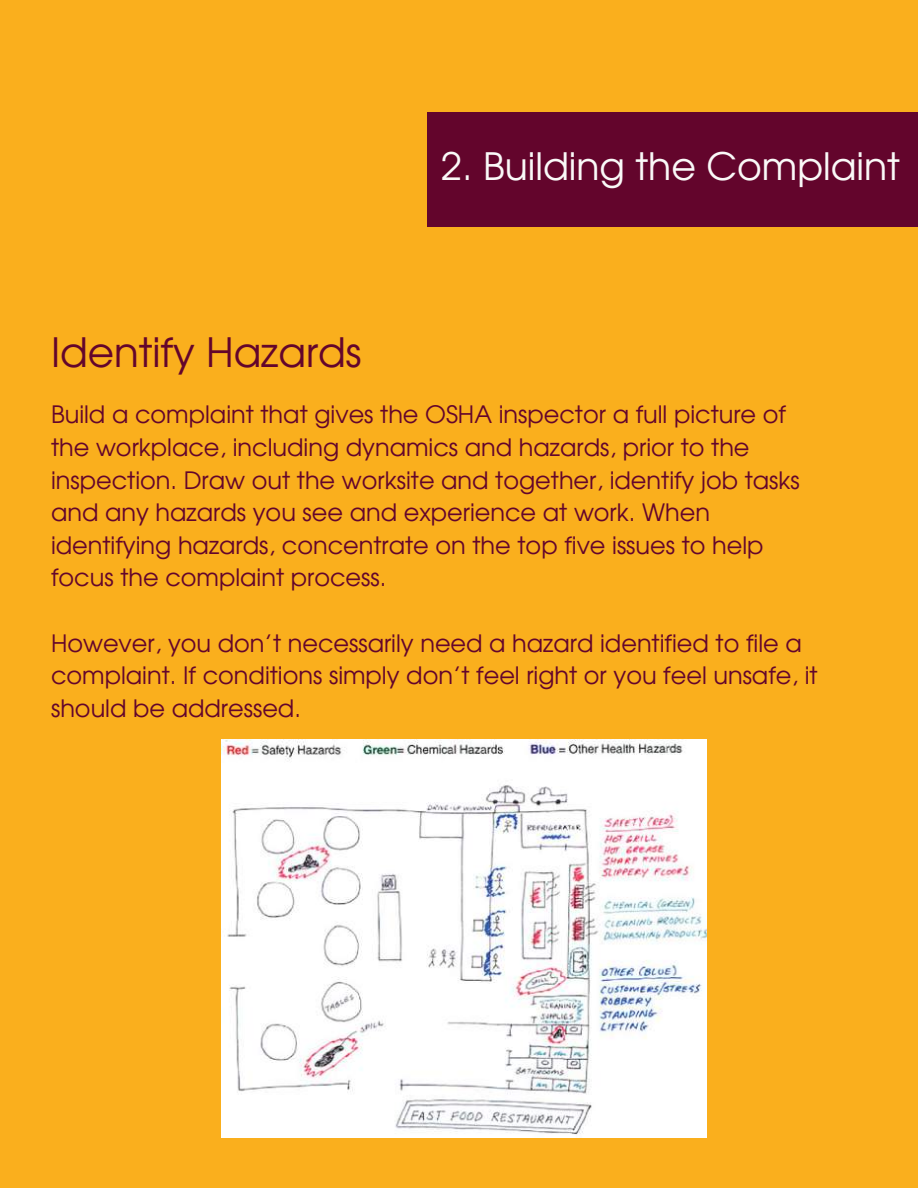
<style>
.page{position:relative;width:918px;height:1188px;background:#faaf1d}
.page>*{position:absolute;margin:0;border:0;box-sizing:border-box;transform-origin:0 0}
.t1{font:40.5px "Evolventa";color:#63052c}
.t2{font:37.8px "Evolventa";color:#faf9f8}
.t3{font:24px/32.7px "Evolventa";color:#63052c}
</style>
<div class="page">
<div style="left:427px;top:112px;width:491px;height:115px;background:#63052c"></div>
<img style="left:221px;top:739px;width:485px;height:399px">
<h2 class="t2" style="left:441px;top:150px;width:460px">2. Building the Complaint</h2>
<h1 class="t1" style="left:51px;top:334px;width:312px">Identify Hazards</h1>
<p class="t3" style="left:51px;top:400px;width:750px">Build a complaint that gives the OSHA inspector a full picture of the workplace, including dynamics and hazards, prior to the inspection. Draw out the worksite and together, identify job tasks and any hazards you see and experience at work. When identifying hazards, concentrate on the top five issues to help focus the complaint process.</p>
<p class="t3" style="left:51px;top:628px;width:768px">However, you don’t necessarily need a hazard identified to file a complaint. If conditions simply don’t feel right or you feel unsafe, it should be addressed.</p>
</div>
